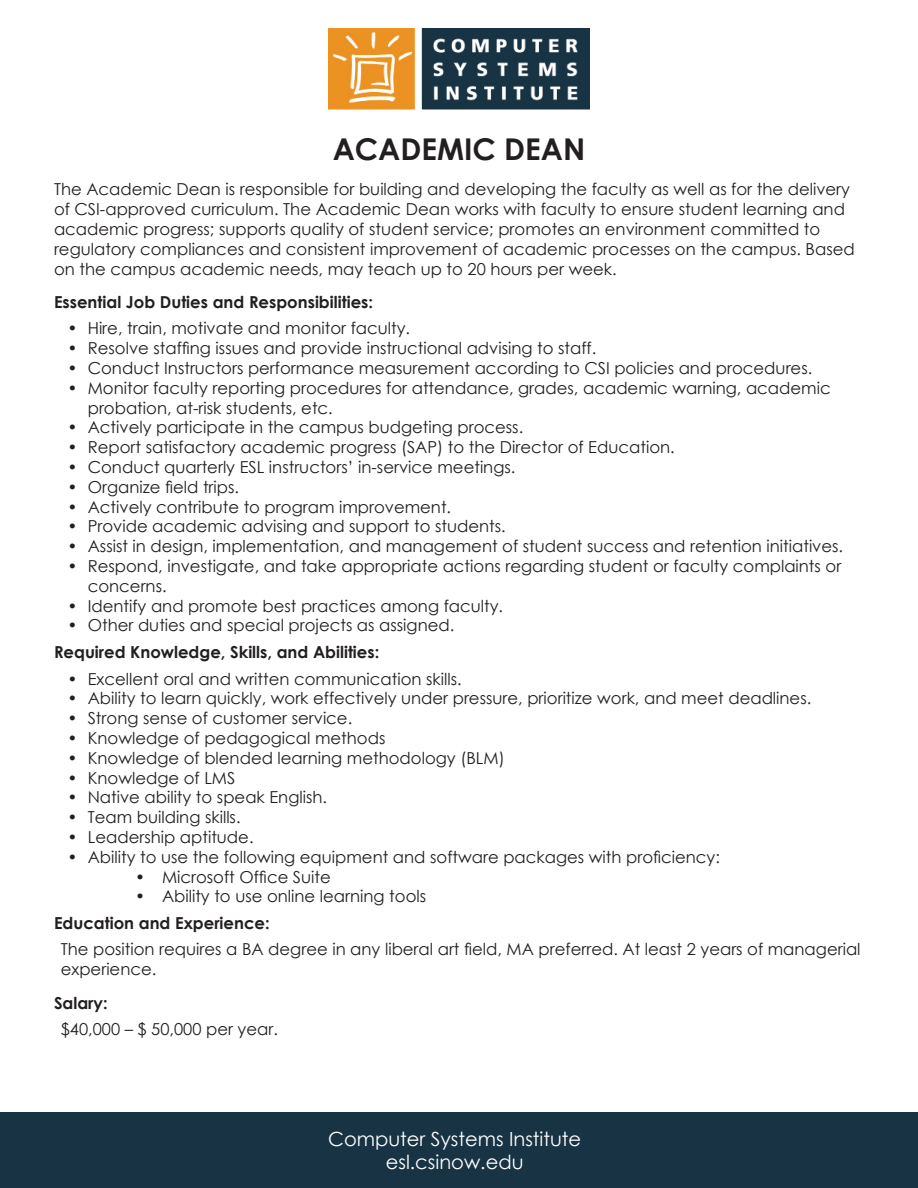
<style>
.page{position:relative;width:918px;height:1188px;background:#fff}
.page>*{position:absolute;margin:0;border:0;box-sizing:border-box;transform-origin:0 0}
.t1{font:700 30px "Century Gothic";color:#231f20}
.t2{font:19.5px "Century Gothic";color:#fff}
.t3{font:16.5px/19.8px "Century Gothic";color:#231f20}
.t4{font:700 16.5px "Century Gothic";color:#231f20}
</style>
<div class="page">
<img style="left:328px;top:28px;width:262px;height:81px">
<div style="left:0;top:1112px;width:918px;height:76px;background:#183344"></div>
<p class="t1" style="left:333px;top:126px;width:254px">ACADEMIC DEAN</p>
<p class="t3" style="left:54px;top:179px;width:802px">The Academic Dean is responsible for building and developing the faculty as well as for the delivery of CSI-approved curriculum. The Academic Dean works with faculty to ensure student learning and academic progress; supports quality of student service; promotes an environment committed to regulatory compliances and consistent improvement of academic processes on the campus. Based on the campus academic needs, may teach up to 20 hours per week.</p>
<p class="t4" style="left:54px;top:289px;width:321px">Essential Job Duties and Responsibilities:</p>
<p class="t3" style="left:68px;top:318px;width:344px">• Hire, train, motivate and monitor faculty.</p>
<p class="t3" style="left:68px;top:338px;width:530px">• Resolve staffing issues and provide instructional advising to staff.</p>
<p class="t3" style="left:68px;top:358px;width:746px">• Conduct Instructors performance measurement according to CSI policies and procedures.</p>
<p class="t3" style="left:88px;top:378px;width:744px;text-indent:-20px">• Monitor faculty reporting procedures for attendance, grades, academic warning, academic probation, at-risk students, etc.</p>
<p class="t3" style="left:68px;top:417px;width:457px">• Actively participate in the campus budgeting process.</p>
<p class="t3" style="left:68px;top:437px;width:609px">• Report satisfactory academic progress (SAP) to the Director of Education.</p>
<p class="t3" style="left:68px;top:457px;width:449px">• Conduct quarterly ESL instructors’ in-service meetings.</p>
<p class="t3" style="left:68px;top:477px;width:173px">• Organize field trips.</p>
<p class="t3" style="left:68px;top:497px;width:385px">• Actively contribute to program improvement.</p>
<p class="t3" style="left:68px;top:516px;width:440px">• Provide academic advising and support to students.</p>
<p class="t3" style="left:68px;top:536px;width:777px">• Assist in design, implementation, and management of student success and retention initiatives.</p>
<p class="t3" style="left:88px;top:556px;width:755px;text-indent:-20px">• Respond, investigate, and take appropriate actions regarding student or faculty complaints or concerns.</p>
<p class="t3" style="left:68px;top:596px;width:437px">• Identify and promote best practices among faculty.</p>
<p class="t3" style="left:68px;top:615px;width:388px">• Other duties and special projects as assigned.</p>
<p class="t4" style="left:54px;top:639px;width:327px">Required Knowledge, Skills, and Abilities:</p>
<p class="t3" style="left:68px;top:668px;width:396px">• Excellent oral and written communication skills.</p>
<p class="t3" style="left:68px;top:688px;width:745px">• Ability to learn quickly, work effectively under pressure, prioritize work, and meet deadlines.</p>
<p class="t3" style="left:68px;top:708px;width:286px">• Strong sense of customer service.</p>
<p class="t3" style="left:68px;top:728px;width:319px">• Knowledge of pedagogical methods</p>
<p class="t3" style="left:68px;top:748px;width:439px">• Knowledge of blended learning methodology (BLM)</p>
<p class="t3" style="left:68px;top:767px;width:169px">• Knowledge of LMS</p>
<p class="t3" style="left:68px;top:787px;width:261px">• Native ability to speak English.</p>
<p class="t3" style="left:68px;top:807px;width:175px">• Team building skills.</p>
<p class="t3" style="left:68px;top:827px;width:188px">• Leadership aptitude.</p>
<p class="t3" style="left:68px;top:847px;width:654px">• Ability to use the following equipment and software packages with proficiency:</p>
<p class="t3" style="left:135px;top:866px;width:197px">• Microsoft Office Suite</p>
<p class="t3" style="left:135px;top:886px;width:293px">• Ability to use online learning tools</p>
<p class="t4" style="left:54px;top:910px;width:217px">Education and Experience:</p>
<p class="t3" style="left:61px;top:939px;width:801px">The position requires a BA degree in any liberal art field, MA preferred. At least 2 years of managerial experience.</p>
<p class="t4" style="left:54px;top:990px;width:55px">Salary:</p>
<p class="t3" style="left:61px;top:1019px;width:219px">$40,000 – $ 50,000 per year.</p>
<p class="t2" style="left:328px;top:1125px;width:255px">Computer Systems Institute</p>
<p class="t2" style="left:386px;top:1149px;width:139px">esl.csinow.edu</p>
</div>
